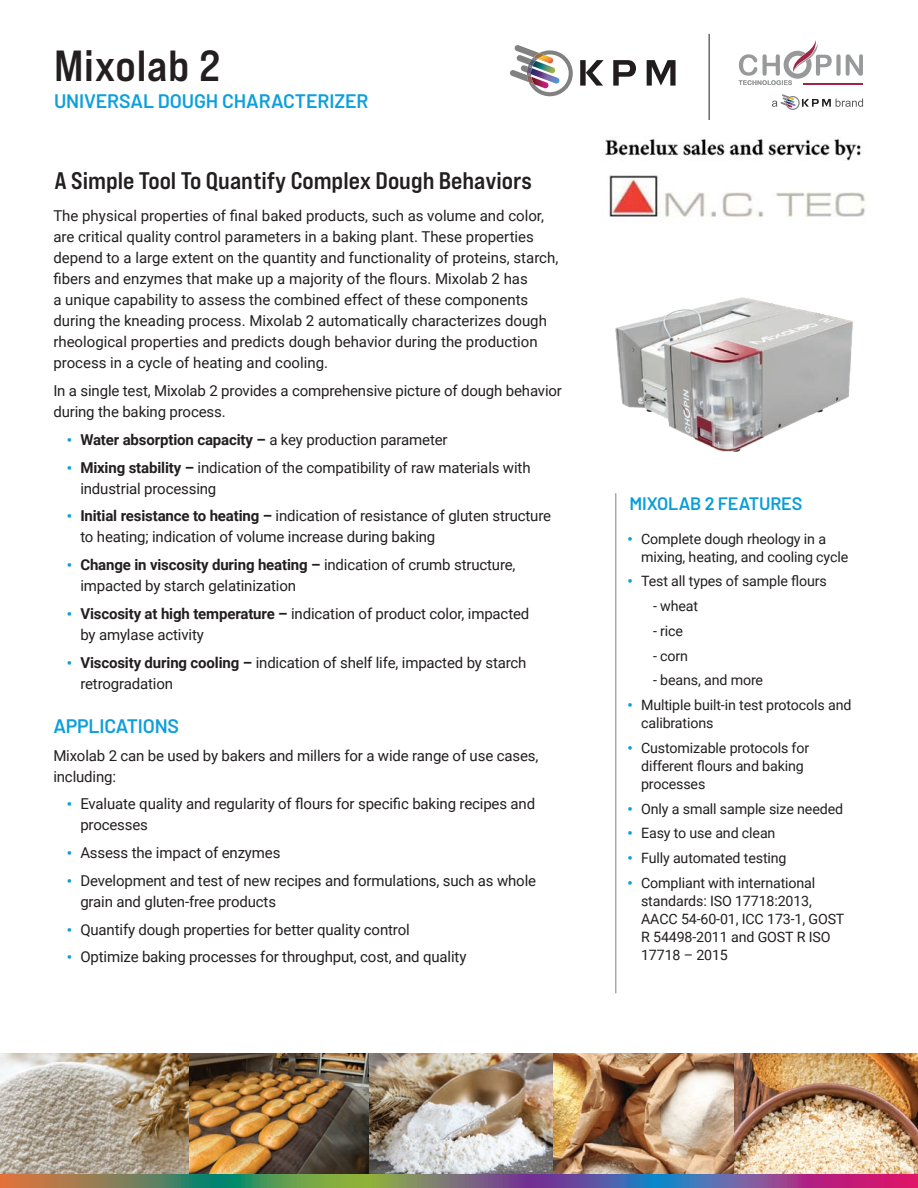
<style>
.page{position:relative;width:918px;height:1188px;background:#fff}
.page>*{position:absolute;margin:0;border:0;box-sizing:border-box;transform-origin:0 0}
.t1{font:43.5px "Bebas Neue Pro Exp Bd";letter-spacing:.015em;color:#231f20}
.t2{font:24px "Bebas Neue Pro Exp Bd";color:#231f20}
.t3{font:600 19.5px "Barlow";letter-spacing:-.005em;color:#0c9fdc}
.t4{font:600 18px "Barlow";letter-spacing:-.01em;color:#079ed8}
.t5{font:15px/21px "Roboto";letter-spacing:-.01em;color:#231f20}
.t6{font:700 15px "Roboto";letter-spacing:-.01em;color:#231f20}
.t7{font:14.25px/18px "Roboto";letter-spacing:-.01em;color:#231f20}
.s1{font-weight:900;font-size:14.25px;color:#0c9fdc}
.s2{font-weight:400}
.s3{font-weight:700}
.s4{font-weight:900;color:#0c9fdc}
</style>
<div class="page">
<img style="left:0;top:1053px;width:370px;height:121px">
<img style="left:370px;top:1053px;width:364px;height:121px">
<img style="left:734px;top:1053px;width:184px;height:121px">
<svg style="left:0;top:1174px;width:918px;height:14px;background:#776b76"></svg>
<hr style="left:615px;top:494px;width:1px;height:499px;background:#808183">
<img style="left:615px;top:297px;width:238px;height:155px">
<svg style="left:510px;top:45px;width:63px;height:51px"></svg>
<svg style="left:580px;top:60px;width:24px;height:26px"></svg>
<svg style="left:613px;top:60px;width:23px;height:26px"></svg>
<svg style="left:647px;top:60px;width:29px;height:26px"></svg>
<hr style="left:709px;top:34px;width:1px;height:86px;background:#231f20">
<svg style="left:739px;top:40px;width:124px;height:45px"></svg>
<hr style="left:804px;top:84px;width:59px;height:1px;background:#a02544">
<svg style="left:772px;top:94px;width:91px;height:16px"></svg>
<img style="left:605px;top:138px;width:261px;height:79px">
<h1 class="t1" style="left:54px;top:38px;width:168px">Mixolab 2</h1>
<h3 class="t3" style="left:54px;top:87px;width:316px">UNIVERSAL DOUGH CHARACTERIZER</h3>
<h2 class="t2" style="left:55px;top:166px;width:479px">A Simple Tool To Quantify Complex Dough Behaviors</h2>
<p class="t5" style="left:53px;top:205px;width:506px">The physical properties of final baked products, such as volume and color, are critical quality control parameters in a baking plant. These properties depend to a large extent on the quantity and functionality of proteins, starch, fibers and enzymes that make up a majority of the flours. Mixolab 2 has<br>a unique capability to assess the combined effect of these components during the kneading process. Mixolab 2 automatically characterizes dough rheological properties and predicts dough behavior during the production process in a cycle of heating and cooling.</p>
<p class="t5" style="left:53px;top:380px;width:510px">In a single test, Mixolab 2 provides a comprehensive picture of dough behavior during the baking process.</p>
<p class="t6" style="left:67px;top:429px;width:382px"><span class="s1">•</span> Water absorption capacity – <span class="s2">a key production parameter</span></p>
<p class="t5" style="left:80px;top:456px;width:452px;text-indent:-14px"><span class="s1">•</span> <span class="s3">Mixing stability –</span> indication of the compatibility of raw materials with industrial processing</p>
<p class="t5" style="left:80px;top:505px;width:472px;text-indent:-14px"><span class="s1">•</span> <span class="s3">Initial resistance to heating –</span> indication of resistance of gluten structure to heating; indication of volume increase during baking</p>
<p class="t5" style="left:80px;top:554px;width:437px;text-indent:-14px"><span class="s1">•</span> <span class="s3">Change in viscosity during heating –</span> indication of crumb structure, impacted by starch gelatinization</p>
<p class="t5" style="left:80px;top:603px;width:450px;text-indent:-14px"><span class="s1">•</span> <span class="s3">Viscosity at high temperature –</span> indication of product color, impacted by amylase activity</p>
<p class="t5" style="left:80px;top:651px;width:448px;text-indent:-14px"><span class="s1">•</span> <span class="s3">Viscosity during cooling –</span> indication of shelf life, impacted by starch retrogradation</p>
<h3 class="t3" style="left:53px;top:712px;width:127px">APPLICATIONS</h3>
<p class="t5" style="left:53px;top:744px;width:487px">Mixolab 2 can be used by bakers and millers for a wide range of use cases, including:</p>
<p class="t5" style="left:80px;top:793px;width:456px;text-indent:-14px"><span class="s1">•</span> Evaluate quality and regularity of flours for specific baking recipes and processes</p>
<p class="t5" style="left:67px;top:842px;width:215px"><span class="s1">•</span> Assess the impact of enzymes</p>
<p class="t5" style="left:80px;top:870px;width:457px;text-indent:-14px"><span class="s1">•</span> Development and test of new recipes and formulations, such as whole grain and gluten-free products</p>
<p class="t5" style="left:67px;top:918px;width:344px"><span class="s1">•</span> Quantify dough properties for better quality control</p>
<p class="t5" style="left:67px;top:946px;width:401px"><span class="s1">•</span> Optimize baking processes for throughput, cost, and quality</p>
<p class="t4" style="left:630px;top:491px;width:174px">MIXOLAB 2 FEATURES</p>
<p class="t7" style="left:641px;top:529px;width:209px;text-indent:-13px"><span class="s4">•</span> Complete dough rheology in a mixing, heating, and cooling cycle</p>
<p class="t7" style="left:628px;top:572px;width:201px"><span class="s4">•</span> Test all types of sample flours</p>
<p class="t7" style="left:653px;top:597px;width:47px">- wheat</p>
<p class="t7" style="left:653px;top:621px;width:32px">- rice</p>
<p class="t7" style="left:653px;top:646px;width:37px">- corn</p>
<p class="t7" style="left:653px;top:671px;width:112px">- beans, and more</p>
<p class="t7" style="left:641px;top:696px;width:212px;text-indent:-13px"><span class="s4">•</span> Multiple built-in test protocols and calibrations</p>
<p class="t7" style="left:641px;top:738px;width:170px;text-indent:-13px"><span class="s4">•</span> Customizable protocols for different flours and baking processes</p>
<p class="t7" style="left:628px;top:799px;width:217px"><span class="s4">•</span> Only a small sample size needed</p>
<p class="t7" style="left:628px;top:824px;width:149px"><span class="s4">•</span> Easy to use and clean</p>
<p class="t7" style="left:628px;top:849px;width:160px"><span class="s4">•</span> Fully automated testing</p>
<p class="t7" style="left:641px;top:873px;width:205px;text-indent:-13px"><span class="s4">•</span> Compliant with international standards: ISO 17718:2013,<br>AACC 54-60-01, ICC 173-1, GOST<br>R 54498-2011 and GOST R ISO<br>17718 – 2015</p>
</div>
